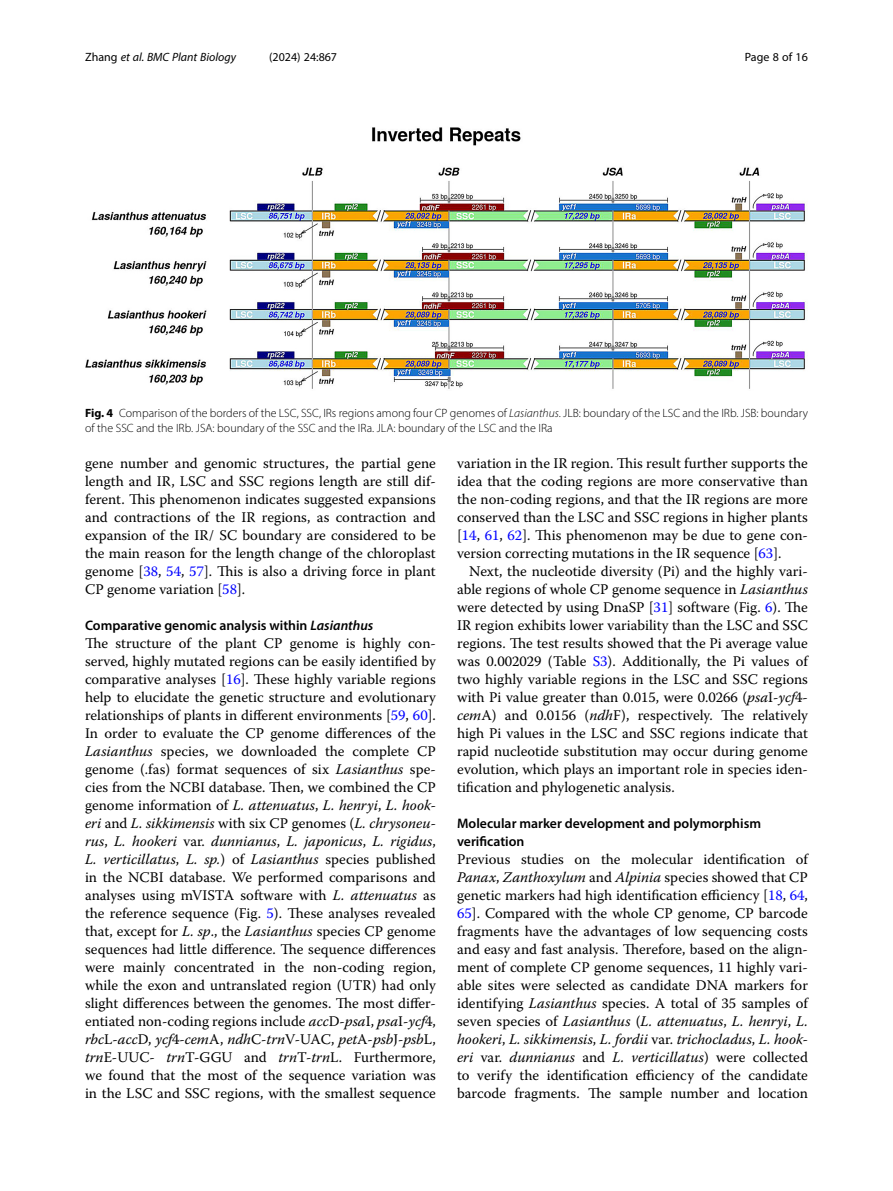
<style>
.page{position:relative;width:893px;height:1191px;background:#fff}
.page>*{position:absolute;margin:0;border:0;box-sizing:border-box;transform-origin:0 0}
.Body_Text{font:14.7px/18px "Warnock Pro";color:#000;text-align:justify}
.Body_Text_Indent{font:14.7px/18px "Warnock Pro";color:#000;text-align:justify}
.Head_2{font:600 13.8px/18px "Myriad Pro";color:#000}
.Figure_Caption{font:300 12px/15px "Myriad Pro";color:#000}
.t1{font:italic 12px "Myriad Pro";color:#000}
.t2{font:12px "Myriad Pro";color:#000}
.s1{font-style:normal}
.s2{font-weight:700}
.s3{font-style:italic}
.s4{color:#00f}
</style>
<div class="page">
<img style="left:85px;top:127px;width:723px;height:262px">
<p class="t1" style="left:85px;top:50px;width:152px"><span class="s1">Zhang</span> et al. BMC Plant Biology</p>
<p class="t2" style="left:269px;top:50px;width:70px">(2024) 24:867</p>
<p class="t2" style="left:745px;top:50px;width:65px">Page 8 of 16</p>
<p class="Figure_Caption" style="left:85px;top:406px;width:724px"><span class="s2">Fig. 4</span> Comparison of the borders of the LSC, SSC, IRs regions among four CP genomes of <span class="s3">Lasianthus</span>. JLB: boundary of the LSC and the IRb. JSB: boundary of the SSC and the IRb. JSA: boundary of the SSC and the IRa. JLA: boundary of the LSC and the IRa</p>
<p class="Body_Text" style="left:85px;top:454px;width:352px">gene number and genomic structures, the partial gene length and IR, LSC and SSC regions length are still dif&shy;ferent. This phenomenon indicates suggested expansions and contractions of the IR regions, as contraction and expansion of the IR/ SC boundary are considered to be the main reason for the length change of the chloroplast genome [<span class="s4">38</span>, <span class="s4">54</span>, <span class="s4">57</span>]. This is also a driving force in plant CP genome variation [<span class="s4">58</span>].</p>
<p class="Head_2" style="left:85px;top:616px;width:290px">Comparative genomic analysis within <span class="s3">Lasianthus</span></p>
<p class="Body_Text" style="left:85px;top:634px;width:352px">The structure of the plant CP genome is highly con&shy;served, highly mutated regions can be easily identified by comparative analyses [<span class="s4">16</span>]. These highly variable regions help to elucidate the genetic structure and evolutionary relationships of plants in different environments [<span class="s4">59</span>, <span class="s4">60</span>].<br>In order to evaluate the CP genome differences of the <span class="s3">Lasianthus</span> species, we downloaded the complete CP genome (.fas) format sequences of six <span class="s3">Lasianthus</span> spe&shy;cies from the NCBI database. Then, we combined the CP genome information of <span class="s3">L. attenuatus</span>, <span class="s3">L. henryi</span>, <span class="s3">L. hook&shy;eri</span> and <span class="s3">L. sikkimensis</span> with six CP genomes (<span class="s3">L. chrysoneu&shy;rus</span>, <span class="s3">L. hookeri</span> var. <span class="s3">dunnianus</span>, <span class="s3">L. japonicus</span>, <span class="s3">L. rigidus</span>, <span class="s3">L. verticillatus</span>, <span class="s3">L. sp.</span>) of <span class="s3">Lasianthus</span> species published in the NCBI database. We performed comparisons and analyses using mVISTA software with <span class="s3">L. attenuatus</span> as the reference sequence (Fig. <span class="s4">5</span>). These analyses revealed that, except for <span class="s3">L. sp</span>., the <span class="s3">Lasianthus</span> species CP genome sequences had little difference. The sequence differences were mainly concentrated in the non-coding region, while the exon and untranslated region (UTR) had only slight differences between the genomes. The most differ&shy;entiated non-coding regions include <span class="s3">acc</span>D-<span class="s3">psa</span>I, <span class="s3">psa</span>I-<span class="s3">ycf</span>4, <span class="s3">rbc</span>L-<span class="s3">acc</span>D, <span class="s3">ycf</span>4-<span class="s3">cem</span>A, <span class="s3">ndh</span>C-<span class="s3">trn</span>V-UAC, <span class="s3">pet</span>A-<span class="s3">psb</span>J-<span class="s3">psb</span>L, <span class="s3">trn</span>E-UUC- <span class="s3">trn</span>T-GGU and <span class="s3">trn</span>T-<span class="s3">trn</span>L. Furthermore, we found that the most of the sequence variation was in the LSC and SSC regions, with the smallest sequence</p>
<p class="Body_Text" style="left:457px;top:454px;width:352px">variation in the IR region. This result further supports the idea that the coding regions are more conservative than the non-coding regions, and that the IR regions are more conserved than the LSC and SSC regions in higher plants [<span class="s4">14</span>, <span class="s4">61</span>, <span class="s4">62</span>]. This phenomenon may be due to gene con&shy;version correcting mutations in the IR sequence [<span class="s4">63</span>].</p>
<p class="Body_Text_Indent" style="left:457px;top:562px;width:352px;text-indent:12px">Next, the nucleotide diversity (Pi) and the highly vari&shy;able regions of whole CP genome sequence in <span class="s3">Lasianthus </span>were detected by using DnaSP [<span class="s4">31</span>] software (Fig. <span class="s4">6</span>). The IR region exhibits lower variability than the LSC and SSC regions. The test results showed that the Pi average value was 0.002029 (Table <span class="s4">S3</span>). Additionally, the Pi values of two highly variable regions in the LSC and SSC regions with Pi value greater than 0.015, were 0.0266 (<span class="s3">psa</span>I-<span class="s3">ycf</span>4- <span class="s3">cem</span>A) and 0.0156 (<span class="s3">ndh</span>F), respectively. The relatively high Pi values in the LSC and SSC regions indicate that rapid nucleotide substitution may occur during genome evolution, which plays an important role in species iden&shy;tification and phylogenetic analysis.</p>
<p class="Head_2" style="left:457px;top:814px;width:305px">Molecular marker development and polymorphism verification</p>
<p class="Body_Text" style="left:457px;top:850px;width:352px">Previous studies on the molecular identification of <span class="s3">Panax</span>, <span class="s3">Zanthoxylum</span> and <span class="s3">Alpinia</span> species showed that CP genetic markers had high identification efficiency [<span class="s4">18</span>, <span class="s4">64</span>, <span class="s4">65</span>]. Compared with the whole CP genome, CP barcode fragments have the advantages of low sequencing costs and easy and fast analysis. Therefore, based on the align&shy;ment of complete CP genome sequences, 11 highly vari&shy;able sites were selected as candidate DNA markers for identifying <span class="s3">Lasianthus</span> species. A total of 35 samples of seven species of <span class="s3">Lasianthus</span> (<span class="s3">L. attenuatus</span>, <span class="s3">L. henryi</span>, <span class="s3">L. hookeri</span>, <span class="s3">L. sikkimensis</span>, <span class="s3">L. fordii</span> var. <span class="s3">trichocladus</span>, <span class="s3">L. hook&shy;eri</span> var. <span class="s3">dunnianus</span> and <span class="s3">L. verticillatus</span>) were collected to verify the identification efficiency of the candidate barcode fragments. The sample number and location</p>
</div>
